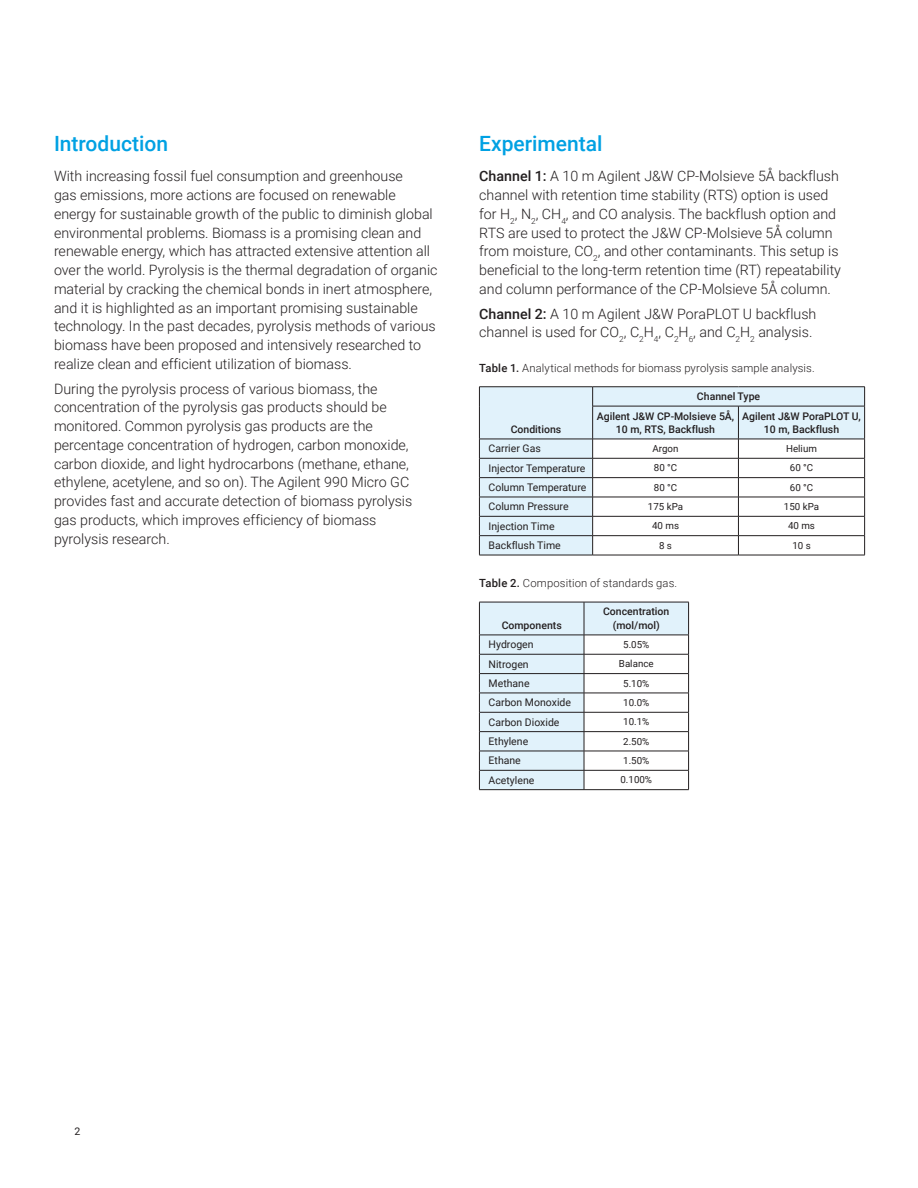
<style>
.page{position:relative;width:918px;height:1188px;background:#fff}
.page>*{position:absolute;margin:0;border:0;box-sizing:border-box;transform-origin:0 0}
.Header_1{font:500 21px "Roboto";color:#00a1e3}
.Text{font:300 14.25px/18.8px "Roboto";color:#231f20}
.t1{font:300 11.25px "Roboto";letter-spacing:.01em;color:#231f20}
.Table_text{font:10.5px "Roboto";color:#231f20}
.Table_header{font:500 10.5px/13.5px "Roboto";color:#231f20;text-align:center}
.Table_text_small_cen{font:9.75px "Roboto";color:#231f20}
.s1{font-weight:500}
</style>
<div class="page">
<svg style="left:480px;top:387px;width:384px;height:168px;fill:#e1f2fb"></svg>
<hr style="left:738px;top:406px;width:1px;height:33px;background:#231f20">
<hr style="left:479px;top:458px;width:114px;height:1px;background:#231f20">
<hr style="left:593px;top:458px;width:145px;height:1px;background:#231f20">
<hr style="left:738px;top:458px;width:127px;height:1px;background:#231f20">
<hr style="left:479px;top:477px;width:114px;height:1px;background:#231f20">
<hr style="left:593px;top:477px;width:145px;height:1px;background:#231f20">
<hr style="left:738px;top:477px;width:127px;height:1px;background:#231f20">
<hr style="left:479px;top:497px;width:114px;height:1px;background:#231f20">
<hr style="left:593px;top:497px;width:145px;height:1px;background:#231f20">
<hr style="left:738px;top:497px;width:127px;height:1px;background:#231f20">
<hr style="left:479px;top:516px;width:114px;height:1px;background:#231f20">
<hr style="left:593px;top:516px;width:145px;height:1px;background:#231f20">
<hr style="left:738px;top:516px;width:127px;height:1px;background:#231f20">
<hr style="left:479px;top:535px;width:114px;height:1px;background:#231f20">
<hr style="left:593px;top:535px;width:145px;height:1px;background:#231f20">
<hr style="left:738px;top:535px;width:127px;height:1px;background:#231f20">
<svg style="left:738px;top:440px;width:1px;height:115px"></svg>
<svg style="left:479px;top:440px;width:1px;height:115px"></svg>
<hr style="left:479px;top:555px;width:114px;height:1px;background:#231f20">
<hr style="left:479px;top:386px;width:114px;height:1px;background:#231f20">
<svg style="left:479px;top:387px;width:1px;height:19px"></svg>
<hr style="left:479px;top:406px;width:1px;height:33px;background:#231f20">
<hr style="left:479px;top:439px;width:114px;height:1px;background:#231f20">
<hr style="left:593px;top:386px;width:145px;height:1px;background:#231f20">
<svg style="left:592px;top:387px;width:1px;height:19px"></svg>
<hr style="left:738px;top:386px;width:127px;height:1px;background:#231f20">
<svg style="left:864px;top:387px;width:1px;height:19px"></svg>
<svg style="left:592px;top:439px;width:1px;height:116px"></svg>
<svg style="left:864px;top:440px;width:1px;height:115px"></svg>
<hr style="left:593px;top:555px;width:145px;height:1px;background:#231f20">
<hr style="left:738px;top:555px;width:127px;height:1px;background:#231f20">
<hr style="left:592px;top:406px;width:146px;height:1px;background:#231f20">
<hr style="left:592px;top:406px;width:1px;height:33px;background:#231f20">
<hr style="left:738px;top:406px;width:127px;height:1px;background:#231f20">
<hr style="left:864px;top:406px;width:1px;height:33px;background:#231f20">
<hr style="left:593px;top:439px;width:145px;height:1px;background:#231f20">
<hr style="left:738px;top:439px;width:127px;height:1px;background:#231f20">
<svg style="left:479px;top:602px;width:210px;height:188px"></svg>
<hr style="left:584px;top:789px;width:105px;height:1px;background:#231f20">
<p class="Header_1" style="left:54px;top:129px;width:116px">Introduction</p>
<p class="Text" style="left:54px;top:166px;width:385px">With increasing fossil fuel consumption and greenhouse<br>gas emissions, more actions are focused on renewable energy for sustainable growth of the public to diminish global environmental problems. Biomass is a promising clean and renewable energy, which has attracted extensive attention all over the world. Pyrolysis is the thermal degradation of organic material by cracking the chemical bonds in inert atmosphere, and it is highlighted as an important promising sustainable technology. In the past decades, pyrolysis methods of various biomass have been proposed and intensively researched to realize clean and efficient utilization of biomass.</p>
<p class="Text" style="left:54px;top:379px;width:360px">During the pyrolysis process of various biomass, the concentration of the pyrolysis gas products should be monitored. Common pyrolysis gas products are the percentage concentration of hydrogen, carbon monoxide, carbon dioxide, and light hydrocarbons (methane, ethane, ethylene, acetylene, and so on). The Agilent 990 Micro GC provides fast and accurate detection of biomass pyrolysis gas products, which improves efficiency of biomass pyrolysis research.</p>
<p class="Header_1" style="left:479px;top:129px;width:125px">Experimental</p>
<p class="Text" style="left:479px;top:166px;width:363px"><span class="s1">Channel 1:</span> A 10 m Agilent J&amp;W CP-Molsieve 5Å backflush channel with retention time stability (RTS) option is used for H<sub>2</sub>, N<sub>2</sub>, CH<sub>4</sub>, and CO analysis. The backflush option and RTS are used to protect the J&amp;W CP-Molsieve 5Å column from moisture, CO<sub>2</sub>, and other contaminants. This setup is beneficial to the long-term retention time (RT) repeatability and column performance of the CP-Molsieve 5Å column.</p>
<p class="Text" style="left:479px;top:304px;width:339px"><span class="s1">Channel 2:</span> A 10 m Agilent J&amp;W PoraPLOT U backflush channel is used for CO<sub>2</sub>, C<sub>2</sub>H<sub>4</sub>, C<sub>2</sub>H<sub>6</sub>, and C<sub>2</sub>H<sub>2</sub> analysis.</p>
<p class="t1" style="left:479px;top:360px;width:337px"><span class="s1">Table 1.</span> Analytical methods for biomass pyrolysis sample analysis.</p>
<p class="Table_header" style="left:511px;top:422px;width:52px">Conditions</p>
<p class="Table_header" style="left:697px;top:389px;width:65px">Channel Type</p>
<p class="Table_header" style="left:597px;top:409px;width:139px">Agilent J&amp;W CP-Molsieve 5Å,<br>10 m, RTS, Backflush</p>
<p class="Table_header" style="left:742px;top:409px;width:120px">Agilent J&amp;W PoraPLOT U,<br>10 m, Backflush</p>
<p class="Table_text" style="left:489px;top:441px;width:54px">Carrier Gas</p>
<p class="Table_text_small_cen" style="left:653px;top:442px;width:27px">Argon</p>
<p class="Table_text_small_cen" style="left:786px;top:442px;width:32px">Helium</p>
<p class="Table_text" style="left:489px;top:461px;width:98px">Injector Temperature</p>
<p class="Table_text_small_cen" style="left:654px;top:461px;width:25px">80 °C</p>
<p class="Table_text_small_cen" style="left:790px;top:461px;width:25px">60 °C</p>
<p class="Table_text" style="left:489px;top:480px;width:99px">Column Temperature</p>
<p class="Table_text_small_cen" style="left:654px;top:480px;width:25px">80 °C</p>
<p class="Table_text_small_cen" style="left:790px;top:480px;width:25px">60 °C</p>
<p class="Table_text" style="left:489px;top:499px;width:82px">Column Pressure</p>
<p class="Table_text_small_cen" style="left:648px;top:500px;width:37px">175 kPa</p>
<p class="Table_text_small_cen" style="left:784px;top:500px;width:37px">150 kPa</p>
<p class="Table_text" style="left:489px;top:519px;width:67px">Injection Time</p>
<p class="Table_text_small_cen" style="left:652px;top:519px;width:28px">40 ms</p>
<p class="Table_text_small_cen" style="left:788px;top:519px;width:28px">40 ms</p>
<p class="Table_text" style="left:489px;top:538px;width:74px">Backflush Time</p>
<p class="Table_text_small_cen" style="left:659px;top:539px;width:14px">8 s</p>
<p class="Table_text_small_cen" style="left:792px;top:539px;width:20px">10 s</p>
<p class="t1" style="left:479px;top:575px;width:200px"><span class="s1">Table 2.</span> Composition of standards gas.</p>
<p class="Table_header" style="left:502px;top:618px;width:62px">Components</p>
<p class="Table_header" style="left:603px;top:605px;width:68px">Concentration (mol/mol)</p>
<p class="Table_text" style="left:489px;top:637px;width:46px">Hydrogen</p>
<p class="Table_text_small_cen" style="left:623px;top:638px;width:28px">5.05%</p>
<p class="Table_text" style="left:489px;top:657px;width:42px">Nitrogen</p>
<p class="Table_text_small_cen" style="left:619px;top:657px;width:36px">Balance</p>
<p class="Table_text" style="left:489px;top:676px;width:43px">Methane</p>
<p class="Table_text_small_cen" style="left:623px;top:676px;width:28px">5.10%</p>
<p class="Table_text" style="left:489px;top:695px;width:84px">Carbon Monoxide</p>
<p class="Table_text_small_cen" style="left:623px;top:696px;width:28px">10.0%</p>
<p class="Table_text" style="left:489px;top:715px;width:72px">Carbon Dioxide</p>
<p class="Table_text_small_cen" style="left:623px;top:715px;width:28px">10.1%</p>
<p class="Table_text" style="left:489px;top:734px;width:41px">Ethylene</p>
<p class="Table_text_small_cen" style="left:623px;top:734px;width:28px">2.50%</p>
<p class="Table_text" style="left:489px;top:753px;width:34px">Ethane</p>
<p class="Table_text_small_cen" style="left:623px;top:754px;width:28px">1.50%</p>
<p class="Table_text" style="left:489px;top:773px;width:47px">Acetylene</p>
<p class="Table_text_small_cen" style="left:620px;top:773px;width:33px">0.100%</p>
<p class="Table_text" style="left:75px;top:1124px;width:7px">2</p>
</div>
